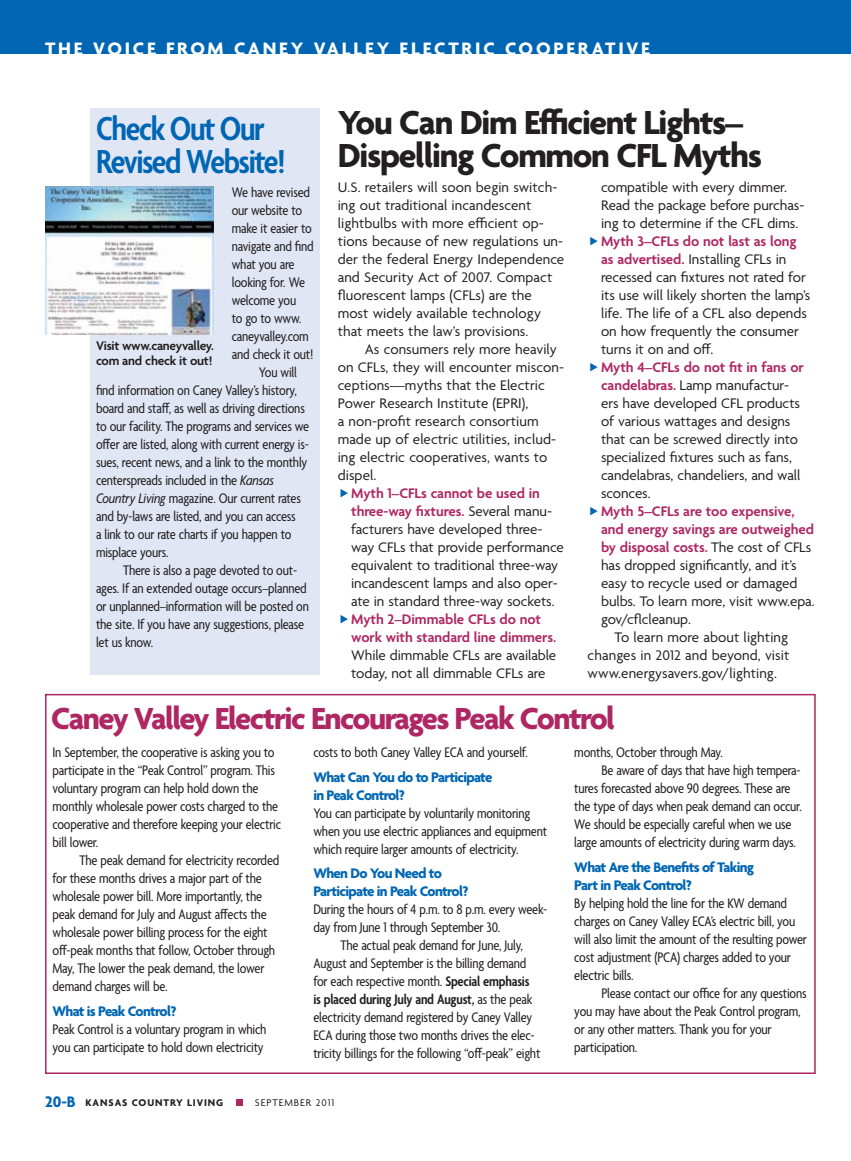
<style>
.page{position:relative;width:851px;height:1161px;background:#fff}
.page>*{position:absolute;margin:0;border:0;box-sizing:border-box;transform-origin:0 0}
.t1{font:700 36px/33px "Agenda";letter-spacing:-.035em;color:#231f20}
.t2{font:600 condensed 36px/33px "Agenda";letter-spacing:-.04em;color:#0066b3}
.t3{font:700 33px "Agenda";letter-spacing:-.05em;color:#ae2763}
.t4{font:700 19.5px "Agenda";letter-spacing:.14em;color:#fff}
.t5{font:condensed 15px/18px "Agenda";letter-spacing:-.015em;color:#231f20}
.t6{font:15px/18px "Agenda";letter-spacing:-.005em;color:#231f20}
.t7{font:700 15px/18px "Agenda";letter-spacing:-.045em;color:#0066b3}
.t8{font:600 15px/18px "Agenda";letter-spacing:-.005em;color:#ae2763}
.t9{font:600 condensed 15px "Agenda";letter-spacing:-.015em;color:#231f20}
.t10{font:600 13.5px/15px "Agenda";letter-spacing:-.02em;color:#231f20}
.t11{font:700 10.5px "Agenda";letter-spacing:.09em;color:#231f20}
.t12{font:10.5px "Agenda";letter-spacing:.09em;color:#231f20}
.s1{font-style:italic}
.s2{font-weight:600;color:#ae2763}
.s3{font-weight:400;color:#231f20}
.s4{font-weight:600}
.s5{font-weight:400}
.s6{font-size:16.5px;color:#0066b3}
</style>
<div class="page">
<div style="left:45px;top:694px;width:770px;height:380px;border:2px solid #ae2763"></div>
<div style="left:90px;top:108px;width:230px;height:567px;background:#e1e6f4"></div>
<img style="left:45px;top:186px;width:169px;height:149px">
<div style="left:236px;top:1099px;width:6px;height:7px;background:#ae2763"></div>
<div style="left:0;top:0;width:850px;height:54px;background:#0066b3"></div>
<h3 class="t4" style="left:45px;top:38px;width:606px">The Voice from Caney Valley Electric Cooperat ive</h3>
<h1 class="t2" style="left:96px;top:114px;width:191px">Check Out Our<br>Revised Website!</h1>
<p class="t5" style="left:232px;top:184px;width:80px">We have revised</p>
<p class="t5" style="left:232px;top:202px;width:72px">our website to</p>
<p class="t5" style="left:232px;top:220px;width:82px">make it easier to</p>
<p class="t5" style="left:232px;top:238px;width:83px">navigate and find</p>
<p class="t5" style="left:232px;top:256px;width:64px">what you are</p>
<p class="t5" style="left:232px;top:274px;width:75px">looking for. We</p>
<p class="t5" style="left:232px;top:292px;width:66px">welcome you</p>
<p class="t5" style="left:232px;top:310px;width:71px">to go to www.</p>
<p class="t5" style="left:232px;top:328px;width:78px">caneyvalley.com</p>
<p class="t5" style="left:232px;top:346px;width:83px">and check it out!</p>
<p class="t5" style="left:259px;top:364px;width:40px">You will</p>
<p class="t5" style="left:96px;top:382px;width:202px">find information on Caney Valley’s history,</p>
<p class="t5" style="left:96px;top:400px;width:210px">board and staff, as well as driving directions</p>
<p class="t5" style="left:96px;top:418px;width:215px">to our facility. The programs and services we</p>
<p class="t5" style="left:96px;top:436px;width:214px">offer are listed, along with current energy is-</p>
<p class="t5" style="left:96px;top:454px;width:213px">sues, recent news, and a link to the monthly</p>
<p class="t5" style="left:96px;top:472px;width:179px">centerspreads included in the <span class="s1">Kansas</span></p>
<p class="t5" style="left:96px;top:490px;width:206px"><span class="s1">Country Living</span> magazine. Our current rates</p>
<p class="t5" style="left:96px;top:508px;width:201px">and by-laws are listed, and you can access</p>
<p class="t5" style="left:96px;top:526px;width:197px">a link to our rate charts if you happen to</p>
<p class="t5" style="left:96px;top:544px;width:74px">misplace yours.</p>
<p class="t5" style="left:123px;top:562px;width:175px">There is also a page devoted to out-</p>
<p class="t5" style="left:96px;top:580px;width:212px">ages. If an extended outage occurs–planned</p>
<p class="t5" style="left:96px;top:598px;width:214px">or unplanned–information will be posted on</p>
<p class="t5" style="left:96px;top:616px;width:210px">the site. If you have any suggestions, please</p>
<p class="t5" style="left:96px;top:634px;width:59px">let us know.</p>
<p class="t10" style="left:96px;top:339px;width:119px">Visit www.caneyvalley. com and check it out!</p>
<h1 class="t1" style="left:338px;top:108px;width:426px">You Can Dim Efficient Lights–<br>Dispelling Common CFL Myths</h1>
<p class="t6" style="left:338px;top:179px;width:228px">U.S. retailers will soon begin switch&shy;ing out traditional incandescent lightbulbs with more efficient op&shy;tions because of new regulations un&shy;der the federal Energy Independence and Security Act of 2007. Compact fluorescent lamps (CFLs) are the most widely available technology that meets the law’s provisions.</p>
<p class="t6" style="left:338px;top:341px;width:228px;text-indent:27px">As consumers rely more heavily on CFLs, they will encounter miscon&shy;ceptions—myths that the Electric<br>Power Research Institute (EPRI),<br>a non-profit research consortium made up of electric utilities, includ&shy;ing electric cooperatives, wants to dispel.</p>
<p class="t6" style="left:351px;top:485px;width:214px"><span class="s2">Myth 1–CFLs cannot be used in three-way fixtures.</span> Several manu&shy;facturers have developed three&shy;way CFLs that provide performance equivalent to traditional three-way incandescent lamps and also oper&shy;ate in standard three-way sockets.</p>
<p class="t8" style="left:351px;top:611px;width:206px">Myth 2–Dimmable CFLs do not work with standard line dimmers.</p>
<p class="t6" style="left:351px;top:647px;width:206px">While dimmable CFLs are available today, not all dimmable CFLs are</p>
<p class="t6" style="left:601px;top:179px;width:205px">compatible with every dimmer.<br>Read the package before purchas&shy;ing to determine if the CFL dims.</p>
<p class="t6" style="left:601px;top:233px;width:211px"><span class="s2">Myth 3–CFLs do not last as long as advertised.</span> Installing CFLs in recessed can fixtures not rated for its use will likely shorten the lamp’s life. The life of a CFL also depends on how frequently the consumer turns it on and off.</p>
<p class="t6" style="left:601px;top:359px;width:204px"><span class="s2">Myth 4–CFLs do not fit in fans or candelabras.</span> Lamp manufactur&shy;ers have developed CFL products of various wattages and designs that can be screwed directly into specialized fixtures such as fans, candelabras, chandeliers, and wall sconces.</p>
<p class="t8" style="left:601px;top:503px;width:195px">Myth 5–CFLs are too expensive,</p>
<p class="t8" style="left:601px;top:521px;width:214px">and energy savings are outweighed</p>
<p class="t8" style="left:601px;top:539px;width:212px">by disposal costs. <span class="s3">The cost of CFLs</span></p>
<p class="t6" style="left:601px;top:557px;width:197px">has dropped significantly, and it’s</p>
<p class="t6" style="left:601px;top:575px;width:198px">easy to recycle used or damaged</p>
<p class="t6" style="left:601px;top:593px;width:215px">bulbs. To learn more, visit www.epa.</p>
<p class="t6" style="left:601px;top:611px;width:91px">gov/cflcleanup.</p>
<p class="t6" style="left:614px;top:629px;width:175px">To learn more about lighting</p>
<p class="t6" style="left:587px;top:647px;width:203px">changes in 2012 and beyond, visit</p>
<p class="t6" style="left:587px;top:665px;width:191px">www.energysavers.gov/lighting.</p>
<h2 class="t3" style="left:51px;top:700px;width:565px">Caney Valley Electric Encourages Peak Control</h2>
<p class="t5" style="left:52px;top:744px;width:230px">In September, the cooperative is asking you to participate in the “Peak Control” program. This voluntary program can help hold down the monthly wholesale power costs charged to the cooperative and therefore keeping your electric bill lower.</p>
<p class="t5" style="left:52px;top:852px;width:228px;text-indent:27px">The peak demand for electricity recorded for these months drives a major part of the wholesale power bill. More importantly, the peak demand for July and August affects the wholesale power billing process for the eight off-peak months that follow, October through May, The lower the peak demand, the lower demand charges will be.</p>
<p class="t7" style="left:52px;top:1003px;width:125px">What is Peak Control?</p>
<p class="t5" style="left:52px;top:1021px;width:215px">Peak Control is a voluntary program in which you can participate to hold down electricity</p>
<p class="t5" style="left:313px;top:744px;width:216px">costs to both Caney Valley ECA and yourself.</p>
<p class="t7" style="left:313px;top:769px;width:180px">What Can You do to Participate in Peak Control?</p>
<p class="t5" style="left:313px;top:805px;width:235px">You can participate by voluntarily monitoring when you use electric appliances and equipment which require larger amounts of electricity.</p>
<p class="t7" style="left:313px;top:866px;width:156px">When Do You Need to<br>Participate in Peak Control?</p>
<p class="t5" style="left:313px;top:902px;width:235px">During the hours of 4 p.m. to 8 p.m. every week-</p>
<p class="t5" style="left:313px;top:920px;width:188px">day from June 1 through September 30.</p>
<p class="t5" style="left:340px;top:938px;width:184px">The actual peak demand for June, July,</p>
<p class="t5" style="left:313px;top:956px;width:214px">August and September is the billing demand</p>
<p class="t5" style="left:313px;top:974px;width:217px">for each respective month. <span class="s4">Special emphasis</span></p>
<p class="t9" style="left:313px;top:992px;width:220px">is placed during July and August, <span class="s5">as the peak</span></p>
<p class="t5" style="left:313px;top:1010px;width:220px">electricity demand registered by Caney Valley</p>
<p class="t5" style="left:313px;top:1028px;width:223px">ECA during those two months drives the elec-</p>
<p class="t5" style="left:313px;top:1046px;width:228px">tricity billings for the following “off-peak” eight</p>
<p class="t11" style="left:45px;top:1096px;width:176px"><span class="s6">20-B</span> Kansas Country Living</p>
<p class="t12" style="left:255px;top:1096px;width:81px">September 2011</p>
<p class="t5" style="left:574px;top:744px;width:150px">months, October through May.</p>
<p class="t5" style="left:601px;top:762px;width:201px">Be aware of days that have high tempera-</p>
<p class="t5" style="left:574px;top:780px;width:218px">tures forecasted above 90 degrees. These are</p>
<p class="t5" style="left:574px;top:798px;width:229px">the type of days when peak demand can occur.</p>
<p class="t5" style="left:574px;top:816px;width:218px">We should be especially careful when we use</p>
<p class="t5" style="left:574px;top:834px;width:223px">large amounts of electricity during warm days.</p>
<p class="t7" style="left:574px;top:859px;width:181px">What Are the Benefits of Taking<br>Part in Peak Control?</p>
<p class="t5" style="left:574px;top:895px;width:234px">By helping hold the line for the KW demand charges on Caney Valley ECA’s electric bill, you will also limit the amount of the resulting power cost adjustment (PCA) charges added to your electric bills.</p>
<p class="t5" style="left:574px;top:985px;width:234px;text-indent:27px">Please contact our office for any questions you may have about the Peak Control program, or any other matters. Thank you for your participation.</p>
</div>
